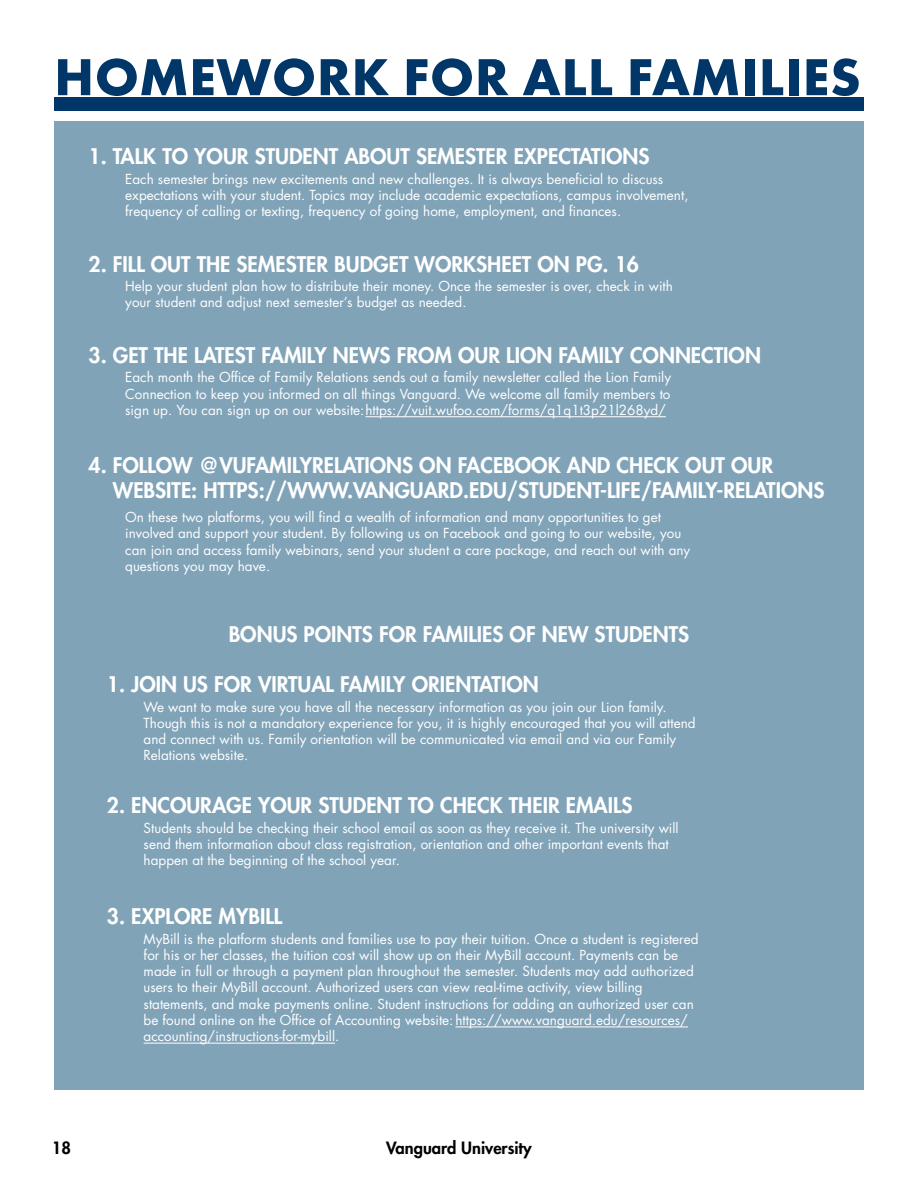
<style>
.page{position:relative;width:918px;height:1188px;background:#fff}
.page>*{position:absolute;margin:0;border:0;box-sizing:border-box;transform-origin:0 0}
.t1{font:700 54px "Futura PT";letter-spacing:.015em;color:#003768}
.t2{font:800 21px/25.2px "Futura";color:#fff}
.t3{font:800 16.5px "Futura";color:#000}
.t4{font:13.5px/16.2px "Futura";color:#fff}
</style>
<div class="page">
<div style="left:54px;top:122px;width:810px;height:968px;background:#81a3b8"></div>
<hr style="left:365px;top:416px;width:301px;height:1px;background:#fff">
<hr style="left:455px;top:1026px;width:233px;height:1px;background:#fff">
<hr style="left:144px;top:1043px;width:191px;height:1px;background:#fff">
<div style="left:54px;top:97px;width:810px;height:14px;background:#003768"></div>
<h1 class="t1" style="left:54px;top:42px;width:808px">HOMEWORK FOR ALL FAMILIES</h1>
<h2 class="t2" style="left:89px;top:143px;width:562px">1. TALK TO YOUR STUDENT ABOUT SEMESTER EXPECTATIONS</h2>
<p class="t4" style="left:125px;top:170px;width:565px">Each semester brings new excitements and new challenges. It is always beneficial to discuss expectations with your student. Topics may include academic expectations, campus involvement, frequency of calling or texting, frequency of going home, employment, and finances.</p>
<h2 class="t2" style="left:89px;top:251px;width:552px">2. FILL OUT THE SEMESTER BUDGET WORKSHEET ON PG. 16</h2>
<p class="t4" style="left:125px;top:278px;width:549px">Help your student plan how to distribute their money. Once the semester is over, check in with your student and adjust next semester’s budget as needed.</p>
<h2 class="t2" style="left:89px;top:342px;width:674px">3. GET THE LATEST FAMILY NEWS FROM OUR LION FAMILY CONNECTION</h2>
<p class="t4" style="left:125px;top:369px;width:547px;text-align:justify">Each month the Office of Family Relations sends out a family newsletter called the Lion Family Connection to keep you informed on all things Vanguard. We welcome all family members to sign up. You can sign up on our website: https://vuit.wufoo.com/forms/q1q1t3p21l268yd/</p>
<h2 class="t2" style="left:113px;top:452px;width:713px;text-indent:-24px">4. FOLLOW @VUFAMILYRELATIONS ON FACEBOOK AND CHECK OUT OUR<br>WEBSITE: HTTPS://WWW.VANGUARD.EDU/STUDENT-LIFE/FAMILY-RELATIONS</h2>
<p class="t4" style="left:125px;top:509px;width:567px">On these two platforms, you will find a wealth of information and many opportunities to get involved and support your student. By following us on Facebook and going to our website, you can join and access family webinars, send your student a care package, and reach out with any questions you may have.</p>
<h2 class="t2" style="left:229px;top:621px;width:462px">BONUS POINTS FOR FAMILIES OF NEW STUDENTS</h2>
<h2 class="t2" style="left:107px;top:672px;width:433px">1. JOIN US FOR VIRTUAL FAMILY ORIENTATION</h2>
<p class="t4" style="left:144px;top:699px;width:554px">We want to make sure you have all the necessary information as you join our Lion family.<br>Though this is not a mandatory experience for you, it is highly encouraged that you will attend and connect with us. Family orientation will be communicated via email and via our Family Relations website.</p>
<h2 class="t2" style="left:107px;top:793px;width:527px">2. ENCOURAGE YOUR STUDENT TO CHECK THEIR EMAILS</h2>
<p class="t4" style="left:144px;top:819px;width:536px">Students should be checking their school email as soon as they receive it. The university will send them information about class registration, orientation and other important events that happen at the beginning of the school year.</p>
<h2 class="t2" style="left:107px;top:904px;width:177px">3. EXPLORE MYBILL</h2>
<p class="t4" style="left:144px;top:931px;width:556px">MyBill is the platform students and families use to pay their tuition. Once a student is registered for his or her classes, the tuition cost will show up on their MyBill account. Payments can be made in full or through a payment plan throughout the semester. Students may add authorized users to their MyBill account. Authorized users can view real-time activity, view billing statements, and make payments online. Student instructions for adding an authorized user can</p>
<p class="t4" style="left:144px;top:1012px;width:546px">be found online on the Office of Accounting website:https://www.vanguard.edu/resources/ accounting/instructions-for-mybill.</p>
<p class="t3" style="left:52px;top:1137px;width:21px">18</p>
<p class="t3" style="left:386px;top:1137px;width:147px">Vanguard University</p>
</div>
